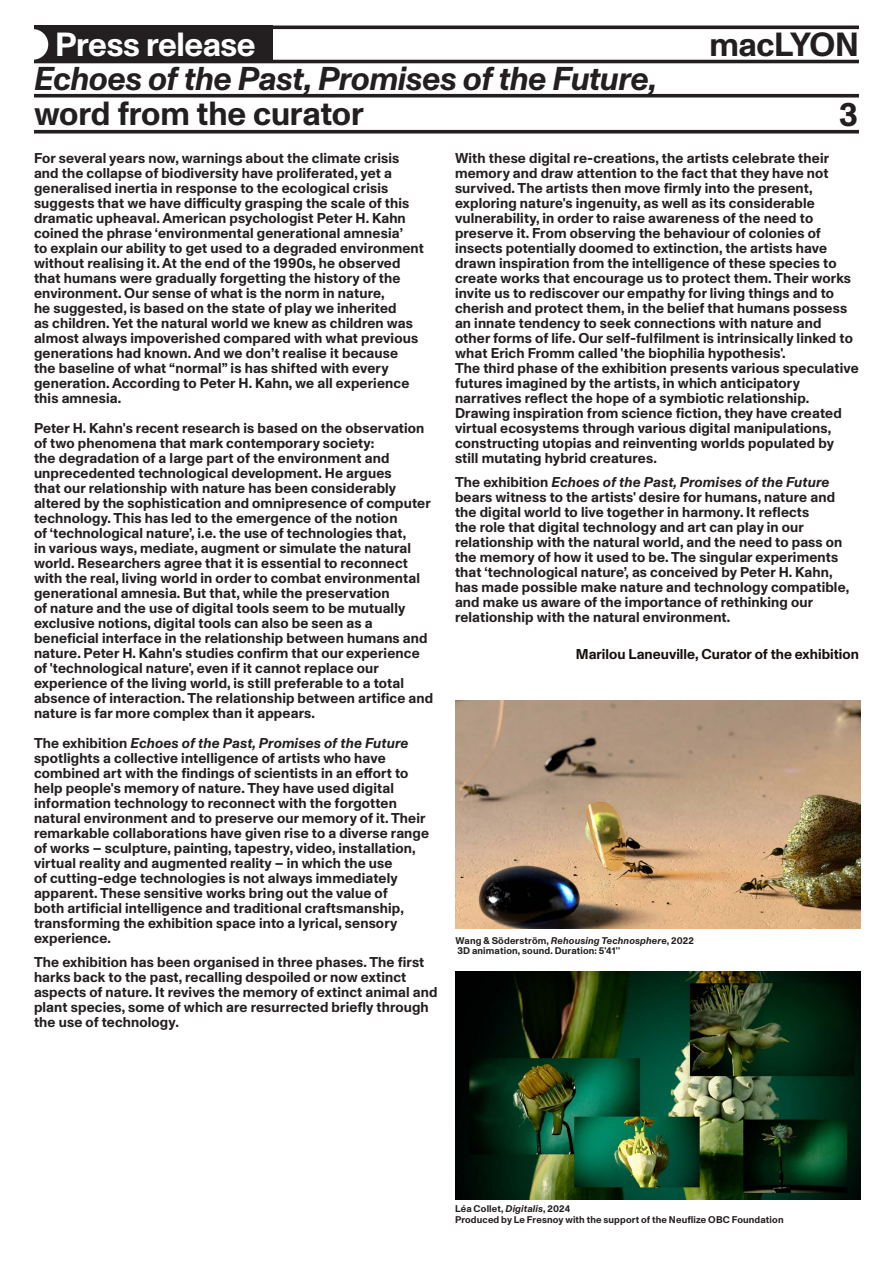
<style>
.page{position:relative;width:893px;height:1263px;background:#fff}
.page>*{position:absolute;margin:0;border:0;box-sizing:border-box;transform-origin:0 0}
.t1{font:700 33.45px "Monument Grotesk";letter-spacing:-.005em;color:#231f20}
.t2{font:700 33.45px "Monument Grotesk";letter-spacing:-.015em;color:#fff}
.t3{font:italic 700 33px "Monument Grotesk";letter-spacing:-.015em;color:#231f20}
.t4{font:700 14.25px/15px "Monument Grotesk";letter-spacing:.01em;color:#231f20}
.t5{font:700 14.25px "Monument Grotesk";color:#17100f}
.t6{font:700 9.75px/10.8px "Monument Grotesk";letter-spacing:.015em;color:#231f20}
.s1{font-style:italic}
</style>
<div class="page">
<div style="left:34px;top:26px;width:238px;height:37px;background:#231f20"></div>
<hr style="left:34px;top:26px;width:825px;height:3px;background:#231f20">
<hr style="left:34px;top:60px;width:825px;height:3px;background:#231f20">
<svg style="left:34px;top:94px;width:825px;height:4px;background:#3d393a"></svg>
<svg style="left:34px;top:29px;width:14px;height:31px"></svg>
<img style="left:455px;top:700px;width:405px;height:228px">
<img style="left:455px;top:971px;width:405px;height:228px">
<svg style="left:34px;top:130px;width:825px;height:4px;background:#3c393a"></svg>
<p class="t2" style="left:55px;top:20px;width:202px">Press release</p>
<p class="t1" style="left:709px;top:20px;width:151px">macLYON</p>
<p class="t3" style="left:34px;top:54px;width:625px">Echoes of the Past, Promises of the Future,</p>
<p class="t1" style="left:34px;top:89px;width:331px">word from the curator</p>
<p class="t1" style="left:838px;top:90px;width:22px">3</p>
<p class="t4" style="left:34px;top:149px;width:377px">For several years now, warnings about the climate crisis and the collapse of biodiversity have proliferated, yet a generalised inertia in response to the ecological crisis suggests that we have difficulty grasping the scale of this dramatic upheaval. American psychologist Peter H. Kahn coined the phrase ‘environmental generational amnesia’</p>
<p class="t4" style="left:34px;top:239px;width:391px">to explain our ability to get used to a degraded environment without realising it. At the end of the 1990s, he observed that humans were gradually forgetting the history of the environment. Our sense of what is the norm in nature,</p>
<p class="t4" style="left:34px;top:299px;width:386px">he suggested, is based on the state of play we inherited<br>as children. Yet the natural world we knew as children was almost always impoverished compared with what previous generations had known. And we don’t realise it because the baseline of what “normal” is has shifted with every generation. According to Peter H. Kahn, we all experience this amnesia.</p>
<p class="t4" style="left:34px;top:419px;width:401px">Peter H. Kahn's recent research is based on the observation of two phenomena that mark contemporary society:<br>the degradation of a large part of the environment and unprecedented technological development. He argues<br>that our relationship with nature has been considerably altered by the sophistication and omnipresence of computer technology. This has led to the emergence of the notion<br>of ‘technological nature’, i.e. the use of technologies that,<br>in various ways, mediate, augment or simulate the natural world. Researchers agree that it is essential to reconnect with the real, living world in order to combat environmental generational amnesia. But that, while the preservation<br>of nature and the use of digital tools seem to be mutually exclusive notions, digital tools can also be seen as a beneficial interface in the relationship between humans and nature. Peter H. Kahn's studies confirm that our experience of 'technological nature', even if it cannot replace our experience of the living world, is still preferable to a total absence of interaction. The relationship between artifice and nature is far more complex than it appears.</p>
<p class="t4" style="left:34px;top:734px;width:397px">The exhibition <span class="s1">Echoes of the Past, Promises of the Future </span>spotlights a collective intelligence of artists who have combined art with the findings of scientists in an effort to help people's memory of nature. They have used digital information technology to reconnect with the forgotten natural environment and to preserve our memory of it. Their remarkable collaborations have given rise to a diverse range of works – sculpture, painting, tapestry, video, installation, virtual reality and augmented reality – in which the use<br>of cutting-edge technologies is not always immediately apparent. These sensitive works bring out the value of<br>both artificial intelligence and traditional craftsmanship, transforming the exhibition space into a lyrical, sensory experience.</p>
<p class="t4" style="left:34px;top:953px;width:405px">The exhibition has been organised in three phases. The first harks back to the past, recalling despoiled or now extinct aspects of nature. It revives the memory of extinct animal and plant species, some of which are resurrected briefly through the use of technology.</p>
<p class="t4" style="left:455px;top:149px;width:399px">With these digital re-creations, the artists celebrate their memory and draw attention to the fact that they have not survived. The artists then move firmly into the present, exploring nature's ingenuity, as well as its considerable vulnerability, in order to raise awareness of the need to preserve it. From observing the behaviour of colonies of insects potentially doomed to extinction, the artists have drawn inspiration from the intelligence of these species to create works that encourage us to protect them. Their works invite us to rediscover our empathy for living things and to cherish and protect them, in the belief that humans possess an innate tendency to seek connections with nature and other forms of life. Our self-fulfilment is intrinsically linked to what Erich Fromm called 'the biophilia hypothesis'.</p>
<p class="t4" style="left:455px;top:359px;width:405px">The third phase of the exhibition presents various speculative futures imagined by the artists, in which anticipatory narratives reflect the hope of a symbiotic relationship.<br>Drawing inspiration from science fiction, they have created virtual ecosystems through various digital manipulations, constructing utopias and reinventing worlds populated by still mutating hybrid creatures.</p>
<p class="t4" style="left:455px;top:473px;width:396px">The exhibition <span class="s1">Echoes of the Past, Promises of the Future </span>bears witness to the artists' desire for humans, nature and the digital world to live together in harmony. It reflects<br>the role that digital technology and art can play in our relationship with the natural world, and the need to pass on the memory of how it used to be. The singular experiments that ‘technological nature’, as conceived by Peter H. Kahn, has made possible make nature and technology compatible, and make us aware of the importance of rethinking our relationship with the natural environment.</p>
<p class="t5" style="left:576px;top:644px;width:285px">Marilou Laneuville, Curator of the exhibition</p>
<p class="t6" style="left:455px;top:934px;width:240px">Wang &amp; Söderström, <span class="s1">Rehousing Technosphere</span>, 2022<br>3D animation, sound. Duration: 5'41''</p>
<p class="t6" style="left:455px;top:1202px;width:117px">Léa Collet, <span class="s1">Digitalis</span>, 2024</p>
<p class="t6" style="left:455px;top:1213px;width:330px">Produced by Le Fresnoy with the support of the Neuflize OBC Foundation</p>
</div>
